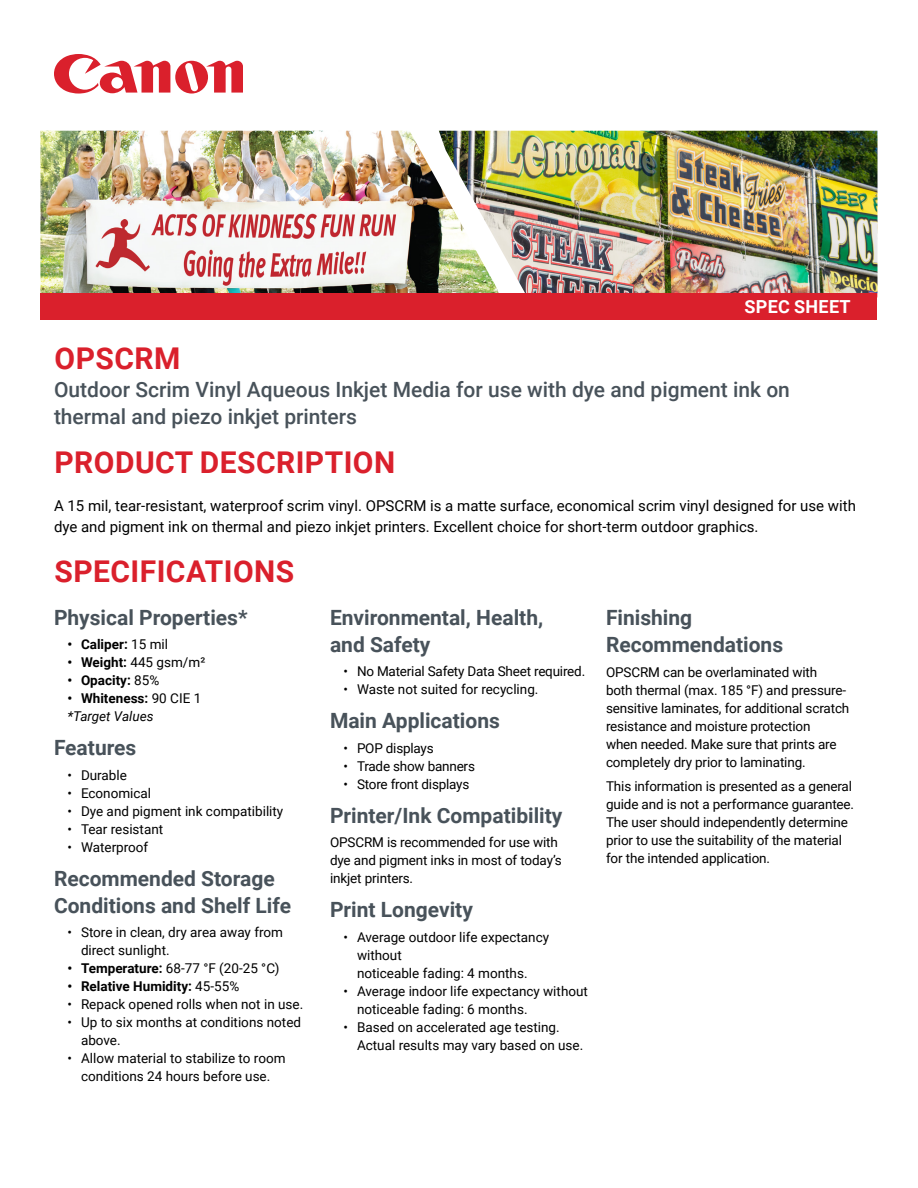
<style>
.page{position:relative;width:918px;height:1188px;background:#fff}
.page>*{position:absolute;margin:0;border:0;box-sizing:border-box;transform-origin:0 0}
._1st_Header{font:700 30px "Roboto";letter-spacing:.015em;color:#da202c}
._2nd_Header{font:700 21px/27px "Roboto";color:#48525a}
.Sub_Header{font:500 21px/27px "Roboto";color:#48525a}
.Red_Bar_Category_Call-out{font:700 18px "Roboto";letter-spacing:.015em;color:#fff}
.Body_Copy{font:15px/21px "Roboto";color:#000}
._1st_Bullet{font:13.5px/18px "Roboto";letter-spacing:-.01em;color:#000}
._1st_Bullet-2{font:700 13.5px "Roboto";color:#000}
._1st_Bullet-3{font:italic 13.5px "Roboto";color:#000}
.s1{font-weight:400}
.s2{font-weight:700}
</style>
<div class="page">
<img style="left:514px;top:131px;width:364px;height:162px">
<img style="left:40px;top:131px;width:474px;height:162px">
<div style="left:40px;top:293px;width:838px;height:27px;background:#da202c"></div>
<svg style="left:54px;top:54px;width:189px;height:40px"></svg>
<h1 class="_1st_Header" style="left:55px;top:337px;width:127px">OPSCRM</h1>
<p class="Red_Bar_Category_Call-out" style="left:744px;top:294px;width:108px">SPEC SHEET</p>
<h2 class="Sub_Header" style="left:54px;top:375px;width:737px">Outdoor Scrim Vinyl Aqueous Inkjet Media for use with dye and pigment ink on thermal and piezo inkjet printers</h2>
<h1 class="_1st_Header" style="left:55px;top:441px;width:342px">PRODUCT DESCRIPTION</h1>
<p class="Body_Copy" style="left:54px;top:495px;width:803px">A 15 mil, tear-resistant, waterproof scrim vinyl. OPSCRM is a matte surface, economical scrim vinyl designed for use with dye and pigment ink on thermal and piezo inkjet printers. Excellent choice for short-term outdoor graphics.</p>
<h1 class="_1st_Header" style="left:55px;top:550px;width:241px">SPECIFICATIONS</h1>
<h2 class="_2nd_Header" style="left:54px;top:603px;width:195px">Physical Properties*</h2>
<p class="_1st_Bullet-2" style="left:68px;top:635px;width:102px">• Caliper: <span class="s1">15 mil</span></p>
<p class="_1st_Bullet" style="left:68px;top:653px;width:139px"><span class="s2">• Weight:</span> 445 gsm/m²</p>
<p class="_1st_Bullet-2" style="left:68px;top:671px;width:93px">• Opacity: <span class="s1">85%</span></p>
<p class="_1st_Bullet-2" style="left:68px;top:689px;width:135px">• Whiteness: <span class="s1">90 CIE 1</span></p>
<p class="_1st_Bullet-3" style="left:68px;top:707px;width:88px">*Target Values</p>
<h2 class="_2nd_Header" style="left:54px;top:733px;width:84px">Features</h2>
<p class="_1st_Bullet" style="left:68px;top:766px;width:61px">• Durable</p>
<p class="_1st_Bullet" style="left:68px;top:784px;width:85px">• Economical</p>
<p class="_1st_Bullet" style="left:68px;top:802px;width:217px">• Dye and pigment ink compatibility</p>
<p class="_1st_Bullet" style="left:68px;top:820px;width:97px">• Tear resistant</p>
<p class="_1st_Bullet" style="left:68px;top:838px;width:82px">• Waterproof</p>
<h2 class="_2nd_Header" style="left:54px;top:864px;width:239px">Recommended Storage<br>Conditions and Shelf Life</h2>
<p class="_1st_Bullet" style="left:81px;top:923px;width:204px;text-indent:-14px">• Store in clean, dry area away from direct sunlight.</p>
<p class="_1st_Bullet" style="left:68px;top:959px;width:214px"><span class="s2">• Temperature:</span> 68-77 °F (20-25 °C)</p>
<p class="_1st_Bullet-2" style="left:68px;top:977px;width:173px">• Relative Humidity: <span class="s1">45-55%</span></p>
<p class="_1st_Bullet" style="left:68px;top:995px;width:237px">• Repack opened rolls when not in use.</p>
<p class="_1st_Bullet" style="left:81px;top:1013px;width:222px;text-indent:-14px">• Up to six months at conditions noted above.</p>
<p class="_1st_Bullet" style="left:68px;top:1049px;width:220px;text-align:center">• Allow material to stabilize to room conditions 24 hours before use.</p>
<h2 class="_2nd_Header" style="left:330px;top:603px;width:215px">Environmental, Health, and Safety</h2>
<p class="_1st_Bullet" style="left:344px;top:662px;width:243px">• No Material Safety Data Sheet required.</p>
<p class="_1st_Bullet" style="left:344px;top:680px;width:197px">• Waste not suited for recycling.</p>
<h2 class="_2nd_Header" style="left:330px;top:706px;width:171px">Main Applications</h2>
<p class="_1st_Bullet" style="left:344px;top:739px;width:92px">• POP displays</p>
<p class="_1st_Bullet" style="left:344px;top:757px;width:133px">• Trade show banners</p>
<p class="_1st_Bullet" style="left:344px;top:775px;width:127px">• Store front displays</p>
<h2 class="_2nd_Header" style="left:330px;top:801px;width:234px">Printer/Ink Compatibility</h2>
<p class="_1st_Bullet" style="left:330px;top:833px;width:233px">OPSCRM is recommended for use with dye and pigment inks in most of today’s inkjet printers.</p>
<h2 class="_2nd_Header" style="left:330px;top:895px;width:144px">Print Longevity</h2>
<p class="_1st_Bullet" style="left:357px;top:928px;width:194px;text-indent:-14px">• Average outdoor life expectancy without<br>noticeable fading: 4 months.</p>
<p class="_1st_Bullet" style="left:357px;top:982px;width:233px;text-indent:-14px">• Average indoor life expectancy without noticeable fading: 6 months.</p>
<p class="_1st_Bullet" style="left:357px;top:1018px;width:228px;text-indent:-14px">• Based on accelerated age testing.<br>Actual results may vary based on use.</p>
<h2 class="_2nd_Header" style="left:606px;top:603px;width:179px">Finishing<br>Recommendations</h2>
<p class="_1st_Bullet" style="left:606px;top:662px;width:245px">OPSCRM can be overlaminated with<br>both thermal (max. 185 °F) and pressure&shy;sensitive laminates, for additional scratch resistance and moisture protection<br>when needed. Make sure that prints are completely dry prior to laminating.</p>
<p class="_1st_Bullet" style="left:606px;top:777px;width:250px">This information is presented as a general guide and is not a performance guarantee.<br>The user should independently determine prior to use the suitability of the material for the intended application.</p>
</div>
